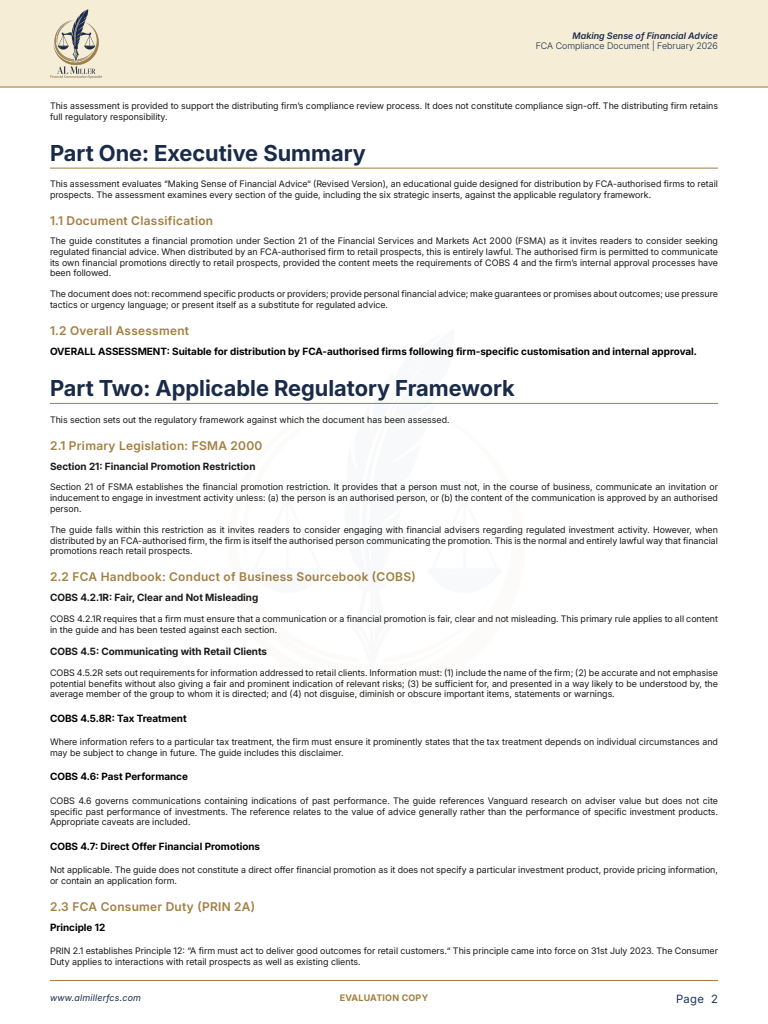
<style>
.page{position:relative;width:768px;height:1024px;background:#fff}
.page>*{position:absolute;margin:0;border:0;box-sizing:border-box;transform-origin:0 0}
.Section_Heading{font:700 22px "Inter 18 pt";color:#1a2b4a}
.Subheading{font:600 12px "Inter 18 pt";letter-spacing:.025em;color:#a27f40}
.t1{font:11.45px "Inter 18 pt";color:#1b365d}
.Body_-_Text_Bold{font:700 10px "Inter 18 pt";color:#000}
.Body_Text{font:700 10px "Inter 18 pt";color:#1a1a1a}
.Body_Text-2{font:9px/10.8px "Inter 18 pt";color:#1a1a1a}
.t2{font:300 9px "Inter 18 pt";color:#1a2b4a}
.t3{font:italic 600 9px "Inter 18 pt";color:#1a2b4a}
.t4{font:italic 9px "Inter 18 pt";letter-spacing:.025em;color:#1a2b4a}
.t5{font:700 9px "Inter 18 pt";letter-spacing:.025em;color:#a27f40}
</style>
<div class="page">
<hr style="left:50px;top:168px;width:668px;height:1px;background:#a27f40">
<hr style="left:50px;top:403px;width:668px;height:1px;background:#a27f40">
<img style="left:179px;top:402px;width:390px;height:2px">
<div style="left:0;top:0;width:768px;height:88px;background:#f5edd6"></div>
<img style="left:50px;top:9px;width:52px;height:69px">
<hr style="left:50px;top:980px;width:668px;height:1px;background:#a27f40">
<hr style="left:0;top:86px;width:768px;height:2px;background:#a27f40">
<p class="t3" style="left:573px;top:29px;width:147px">Making Sense of Financial Advice</p>
<p class="t2" style="left:536px;top:39px;width:184px">FCA Compliance Document | February 2026</p>
<p class="Body_Text-2" style="left:50px;top:100px;width:669px">This assessment is provided to support the distributing firm’s compliance review process. It does not constitute compliance sign-off. The distributing firm retains full regulatory responsibility.</p>
<p class="Section_Heading" style="left:50px;top:136px;width:317px">Part One: Executive Summary</p>
<p class="Body_Text-2" style="left:50px;top:178px;width:669px">This assessment evaluates “Making Sense of Financial Advice“ (Revised Version), an educational guide designed for distribution by FCA-authorised firms to retail prospects. The assessment examines every section of the guide, including the six strategic inserts, against the applicable regulatory framework.</p>
<p class="Subheading" style="left:50px;top:212px;width:165px">1.1 Document Classification</p>
<p class="Body_Text-2" style="left:50px;top:235px;width:670px;text-align:justify">The guide constitutes a financial promotion under Section 21 of the Financial Services and Markets Act 2000 (FSMA) as it invites readers to consider seeking regulated financial advice. When distributed by an FCA-authorised firm to retail prospects, this is entirely lawful. The authorised firm is permitted to communicate its own financial promotions directly to retail prospects, provided the content meets the requirements of COBS 4 and the firm’s internal approval processes have been followed.</p>
<p class="Body_Text-2" style="left:50px;top:288px;width:670px">The document does not: recommend specific products or providers; provide personal financial advice; make guarantees or promises about outcomes; use pressure tactics or urgency language; or present itself as a substitute for regulated advice.</p>
<p class="Subheading" style="left:50px;top:321px;width:141px">1.2 Overall Assessment</p>
<p class="Body_-_Text_Bold" style="left:50px;top:344px;width:649px">OVERALL ASSESSMENT: Suitable for distribution by FCA-authorised firms following firm-specific customisation and internal approval.</p>
<p class="Section_Heading" style="left:50px;top:371px;width:466px">Part Two: Applicable Regulatory Framework</p>
<p class="Body_Text-2" style="left:50px;top:414px;width:401px">This section sets out the regulatory framework against which the document has been assessed.</p>
<p class="Subheading" style="left:50px;top:436px;width:214px">2.1 Primary Legislation: FSMA 2000</p>
<p class="Body_Text" style="left:50px;top:458px;width:207px">Section 21: Financial Promotion Restriction</p>
<p class="Body_Text-2" style="left:50px;top:481px;width:669px;text-align:justify">Section 21 of FSMA establishes the financial promotion restriction. It provides that a person must not, in the course of business, communicate an invitation or inducement to engage in investment activity unless: (a) the person is an authorised person, or (b) the content of the communication is approved by an authorised person.</p>
<p class="Body_Text-2" style="left:50px;top:524px;width:670px;text-align:justify">The guide falls within this restriction as it invites readers to consider engaging with financial advisers regarding regulated investment activity. However, when distributed by an FCA-authorised firm, the firm is itself the authorised person communicating the promotion. This is the normal and entirely lawful way that financial promotions reach retail prospects.</p>
<p class="Subheading" style="left:50px;top:568px;width:367px">2.2 FCA Handbook: Conduct of Business Sourcebook (COBS)</p>
<p class="Body_Text" style="left:50px;top:590px;width:210px">COBS 4.2.1R: Fair, Clear and Not Misleading</p>
<p class="Body_Text-2" style="left:50px;top:613px;width:670px">COBS 4.2.1R requires that a firm must ensure that a communication or a financial promotion is fair, clear and not misleading. This primary rule applies to all content in the guide and has been tested against each section.</p>
<p class="Body_Text" style="left:50px;top:644px;width:219px">COBS 4.5: Communicating with Retail Clients</p>
<p class="Body_Text-2" style="left:50px;top:667px;width:670px;text-align:justify">COBS 4.5.2R sets out requirements for information addressed to retail clients. Information must: (1) include the name of the firm; (2) be accurate and not emphasise potential benefits without also giving a fair and prominent indication of relevant risks; (3) be sufficient for, and presented in a way likely to be understood by, the average member of the group to whom it is directed; and (4) not disguise, diminish or obscure important items, statements or warnings.</p>
<p class="Body_-_Text_Bold" style="left:50px;top:711px;width:138px">COBS 4.5.8R: Tax Treatment</p>
<p class="Body_Text-2" style="left:50px;top:736px;width:670px">Where information refers to a particular tax treatment, the firm must ensure it prominently states that the tax treatment depends on individual circumstances and may be subject to change in future. The guide includes this disclaimer.</p>
<p class="Body_-_Text_Bold" style="left:50px;top:769px;width:140px">COBS 4.6: Past Performance</p>
<p class="Body_Text-2" style="left:50px;top:795px;width:670px;text-align:justify">COBS 4.6 governs communications containing indications of past performance. The guide references Vanguard research on adviser value but does not cite specific past performance of investments. The reference relates to the value of advice generally rather than the performance of specific investment products.<br>Appropriate caveats are included.</p>
<p class="Body_-_Text_Bold" style="left:50px;top:839px;width:212px">COBS 4.7: Direct Offer Financial Promotions</p>
<p class="Body_Text-2" style="left:50px;top:864px;width:669px">Not applicable. The guide does not constitute a direct offer financial promotion as it does not specify a particular investment product, provide pricing information, or contain an application form.</p>
<p class="Subheading" style="left:50px;top:897px;width:207px">2.3 FCA Consumer Duty (PRIN 2A)</p>
<p class="Body_-_Text_Bold" style="left:50px;top:920px;width:57px">Principle 12</p>
<p class="Body_Text-2" style="left:50px;top:945px;width:670px">PRIN 2.1 establishes Principle 12: “A firm must act to deliver good outcomes for retail customers.“ This principle came into force on 31st July 2023. The Consumer<br>Duty applies to interactions with retail prospects as well as existing clients.</p>
<p class="t4" style="left:50px;top:991px;width:93px">www.almillerfcs.com</p>
<p class="t5" style="left:340px;top:991px;width:90px">EVALUATION COPY</p>
<p class="t1" style="left:676px;top:990px;width:43px">Page 2</p>
</div>
